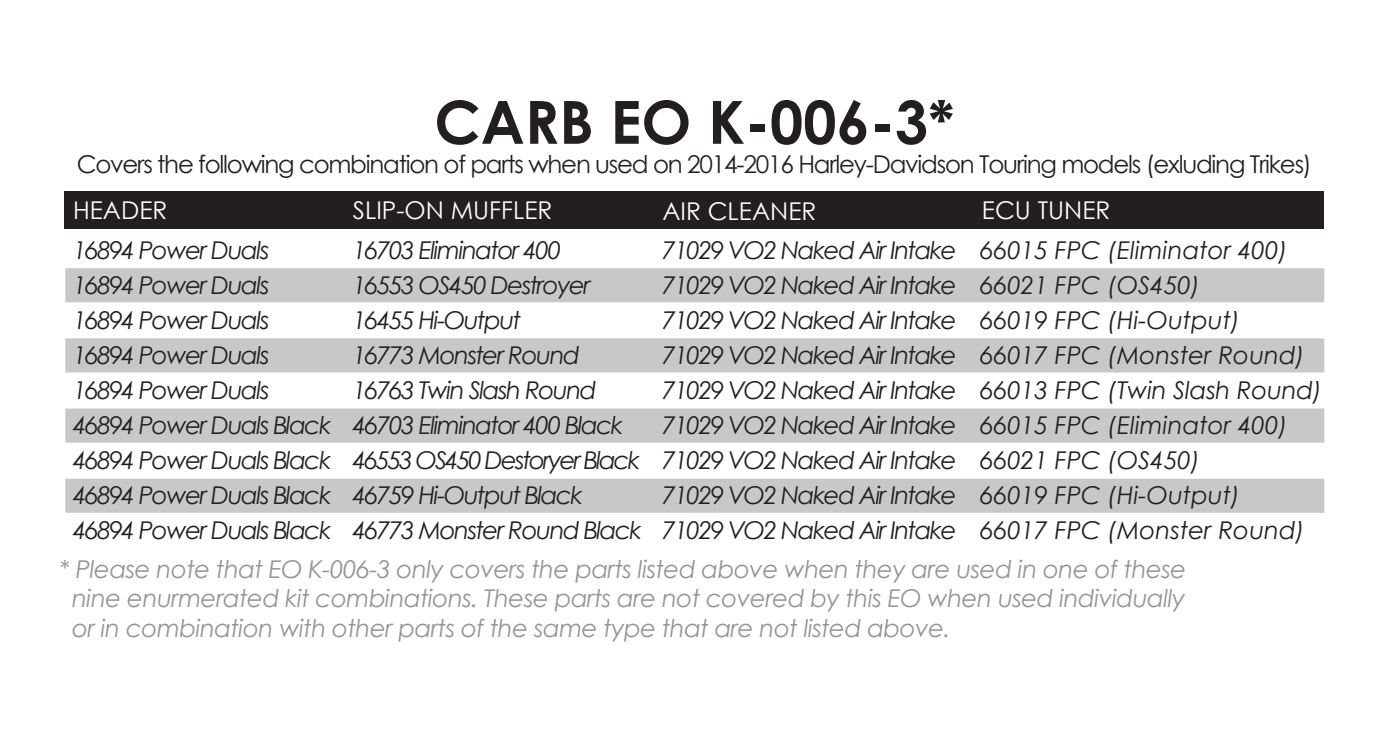
<style>
.page{position:relative;width:1386px;height:756px;background:#fff}
.page>*{position:absolute;margin:0;border:0;box-sizing:border-box;transform-origin:0 0}
.t1{font:700 59.5px "Century Gothic";color:#231f20}
.t2{font:italic 24.5px/35px "Century Gothic";letter-spacing:-.06em;color:#231f20}
.t3{font:italic 24.5px/29.4px "Century Gothic";letter-spacing:-.02em;color:#939598;text-align:justify}
.t4{font:italic 24.5px/35px "Century Gothic";color:#231f20}
.t5{font:24.5px "Century Gothic";letter-spacing:-.05em;color:#231f20}
.t6{font:24.5px "Century Gothic";color:#fff}
</style>
<div class="page">
<div style="left:65px;top:479px;width:1259px;height:34px;background:#c7c8ca"></div>
<div style="left:65px;top:409px;width:1259px;height:34px;background:#c7c8ca;border:3px solid #c7c8ca"></div>
<div style="left:65px;top:338px;width:1259px;height:34px;background:#c7c8ca;border:3px solid #c7c8ca"></div>
<div style="left:65px;top:268px;width:1259px;height:34px;background:#c7c8ca"></div>
<div style="left:64px;top:192px;width:1260px;height:37px;background:#231f20"></div>
<h1 class="t1" style="left:434px;top:85px;width:522px">CARB EO K-006-3*</h1>
<p class="t5" style="left:77px;top:147px;width:1237px">Covers the following combination of parts when used on 2014-2016 Harley-Davidson Touring models (exluding Trikes)</p>
<p class="t6" style="left:73px;top:193px;width:96px">HEADER</p>
<p class="t6" style="left:982px;top:193px;width:130px">ECU TUNER</p>
<p class="t4" style="left:980px;top:232px;width:343px">66015 FPC (Eliminator 400)<br>66021 FPC (OS450)<br>66019 FPC (Hi-Output)<br>66017 FPC (Monster Round)<br>66013 FPC (Twin Slash Round)<br>66015 FPC (Eliminator 400)<br>66021 FPC (OS450)<br>66019 FPC (Hi-Output)<br>66017 FPC (Monster Round)</p>
<p class="t6" style="left:353px;top:194px;width:201px">SLIP-ON MUFFLER</p>
<p class="t2" style="left:353px;top:232px;width:290px">16703 Eliminator 400<br>16553 OS450 Destroyer<br>16455 Hi-Output<br>16773 Monster Round<br>16763 Twin Slash Round<br>46703 Eliminator 400 Black<br>46553 OS450 Destoryer Black<br>46759 Hi-Output Black<br>46773 Monster Round Black</p>
<p class="t6" style="left:662px;top:194px;width:155px">AIR CLEANER</p>
<p class="t2" style="left:662px;top:232px;width:296px;text-align:justify">71029 VO2 Naked Air Intake 71029 VO2 Naked Air Intake 71029 VO2 Naked Air Intake 71029 VO2 Naked Air Intake 71029 VO2 Naked Air Intake 71029 VO2 Naked Air Intake 71029 VO2 Naked Air Intake 71029 VO2 Naked Air Intake 71029 VO2 Naked Air Intake</p>
<p class="t2" style="left:73px;top:232px;width:260px">16894 Power Duals<br>16894 Power Duals<br>16894 Power Duals<br>16894 Power Duals<br>16894 Power Duals<br>46894 Power Duals Black<br>46894 Power Duals Black<br>46894 Power Duals Black<br>46894 Power Duals Black</p>
<p class="t3" style="left:72px;top:554px;width:1116px;text-indent:-13px">* Please note that EO K-006-3 only covers the parts listed above when they are used in one of these nine enurmerated kit combinations. These parts are not covered by this EO when used individually or in combination with other parts of the same type that are not listed above.</p>
</div>
